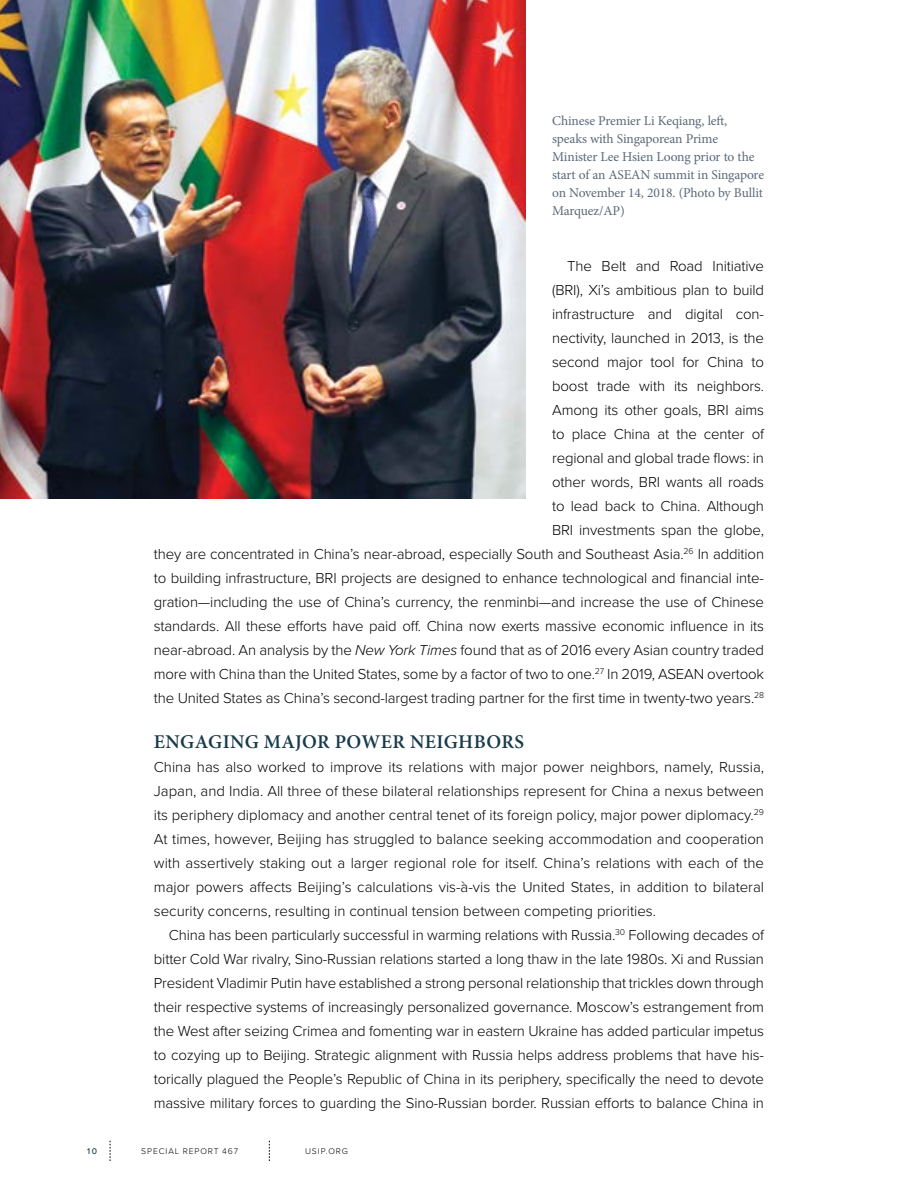
<style>
.page{position:relative;width:918px;height:1188px;background:#fff}
.page>*{position:absolute;margin:0;border:0;box-sizing:border-box;transform-origin:0 0}
.t1{font:600 19.5px "Minion Pro";letter-spacing:.02em;color:#183b4b}
.t2{font:300 15px/24px "Proxima Nova";letter-spacing:-.01em;color:#000;text-align:justify}
.t3{font:13.5px/18px "Minion Pro";letter-spacing:-.01em;color:#5a6977}
.t4{font:300 8.7px "Proxima Nova";letter-spacing:.11em;color:#000}
.t5{font:500 8.7px "Proxima Nova";color:#183b4b}
.s1{font-style:italic}
</style>
<div class="page">
<svg style="left:110px;top:1141px;width:1px;height:20px"></svg>
<svg style="left:269px;top:1141px;width:1px;height:20px"></svg>
<img style="left:0;top:0;width:525px;height:498px">
<p class="t3" style="left:552px;top:111px;width:213px">Chinese Premier Li Keqiang, left, speaks with Singaporean Prime<br>Minister Lee Hsien Loong prior to the start of an ASEAN summit in Singapore on November 14, 2018. (Photo by Bullit<br>Marquez/AP)</p>
<p class="t2" style="left:154px;top:253px;width:612px;text-align:right">The Belt and Road Initiative<br>(BRI), Xi’s ambitious plan to build<br>infrastructure and digital con-<br>nectivity, launched in 2013, is the<br>second major tool for China to<br>boost trade with its neighbors.<br>Among its other goals, BRI aims<br>to place China at the center of<br>regional and global trade flows: in<br>other words, BRI wants all roads<br>to lead back to China. Although<br>BRI investments span the globe,<br>they are concentrated in China’s near-abroad, especially South and Southeast Asia.<sup>26</sup> In addition to building infrastructure, BRI projects are designed to enhance technological and financial inte&shy;gration—including the use of China’s currency, the renminbi—and increase the use of Chinese standards. All these efforts have paid off. China now exerts massive economic influence in its near-abroad. An analysis by the <span class="s1">New York Times</span> found that as of 2016 every Asian country traded more with China than the United States, some by a factor of two to one.<sup>27</sup> In 2019, ASEAN overtook the United States as China’s second-largest trading partner for the first time in twenty-two years.<sup>28</sup></p>
<h1 class="t1" style="left:154px;top:728px;width:372px">ENGAGING MAJOR POWER NEIGHBORS</h1>
<p class="t2" style="left:154px;top:754px;width:612px">China has also worked to improve its relations with major power neighbors, namely, Russia, Japan, and India. All three of these bilateral relationships represent for China a nexus between its periphery diplomacy and another central tenet of its foreign policy, major power diplomacy.<sup>29<br></sup>At times, however, Beijing has struggled to balance seeking accommodation and cooperation with assertively staking out a larger regional role for itself. China’s relations with each of the major powers affects Beijing’s calculations vis-à-vis the United States, in addition to bilateral security concerns, resulting in continual tension between competing priorities.</p>
<p class="t2" style="left:154px;top:922px;width:612px;text-indent:15px">China has been particularly successful in warming relations with Russia.<sup>30</sup> Following decades of bitter Cold War rivalry, Sino-Russian relations started a long thaw in the late 1980s. Xi and Russian President Vladimir Putin have established a strong personal relationship that trickles down through their respective systems of increasingly personalized governance. Moscow’s estrangement from the West after seizing Crimea and fomenting war in eastern Ukraine has added particular impetus to cozying up to Beijing. Strategic alignment with Russia helps address problems that have his&shy;torically plagued the People’s Republic of China in its periphery, specifically the need to devote massive military forces to guarding the Sino-Russian border. Russian efforts to balance China in</p>
<p class="t5" style="left:87px;top:1145px;width:11px">10</p>
<p class="t4" style="left:141px;top:1145px;width:98px">SPECIAL REPORT 467</p>
<p class="t4" style="left:305px;top:1145px;width:44px">USIP.ORG</p>
</div>
